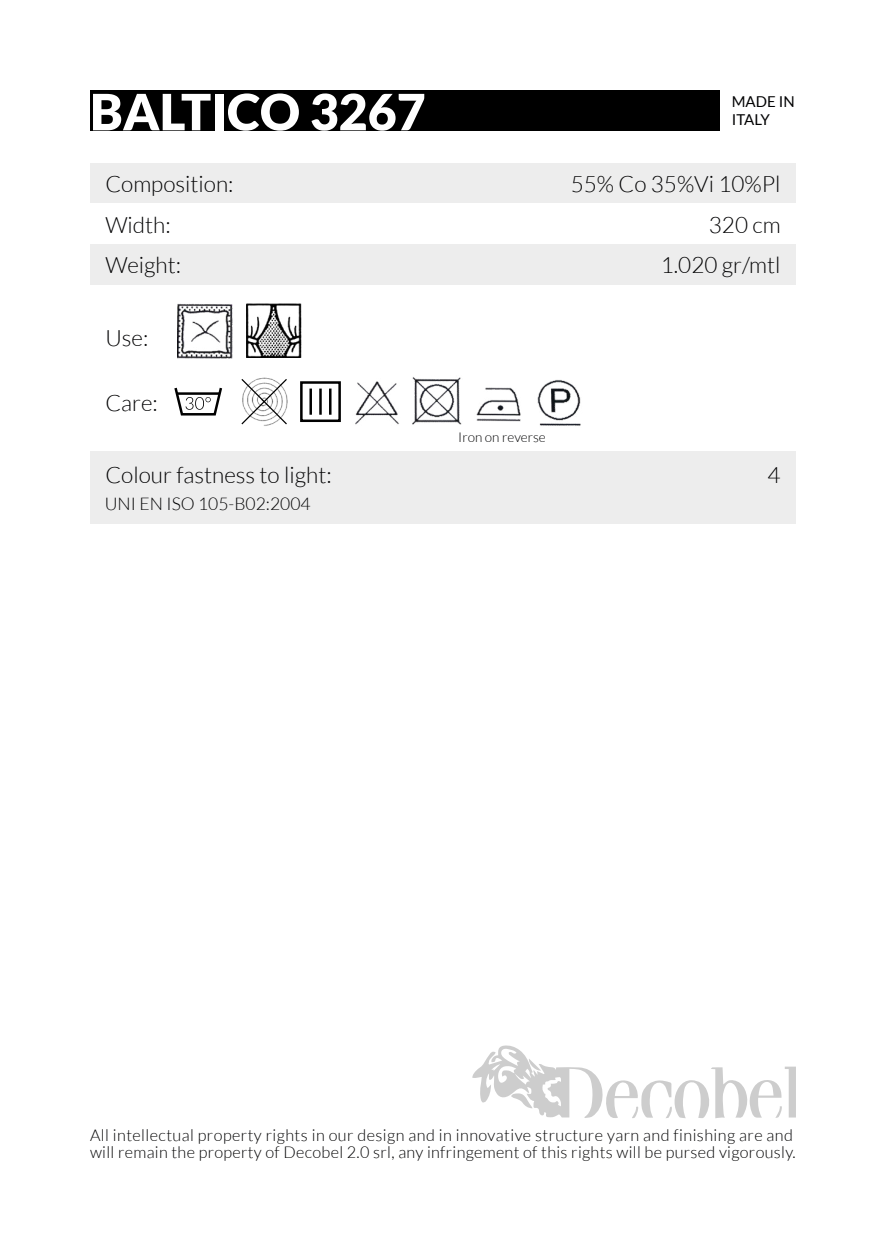
<style>
.page{position:relative;width:886px;height:1248px;background:#fff}
.page>*{position:absolute;margin:0;border:0;box-sizing:border-box;transform-origin:0 0}
.t1{font:900 50px "Lato";color:#fff}
.t2{font:300 22.5px "Lato";color:#020203}
.t3{font:300 17.5px "Lato";color:#020203}
.t4{font:300 16.25px/16.8px "Lato";letter-spacing:.02em;color:#020203}
.t5{font:15px/18px "Lato";color:#020203}
.t6{font:300 13.5px "Lato";color:#020203}
</style>
<div class="page">
<div style="left:90px;top:451px;width:706px;height:73px;background:#ededed"></div>
<div style="left:90px;top:163px;width:706px;height:40px;background:#ededed"></div>
<div style="left:90px;top:244px;width:706px;height:40px;background:#ededed"></div>
<div style="left:90px;top:90px;width:630px;height:40px;background:#000"></div>
<img style="left:177px;top:304px;width:55px;height:55px">
<svg style="left:472px;top:1045px;width:324px;height:73px"></svg>
<img style="left:246px;top:303px;width:56px;height:54px">
<img style="left:355px;top:381px;width:44px;height:44px">
<img style="left:412px;top:377px;width:50px;height:48px">
<img style="left:537px;top:380px;width:44px;height:46px">
<img style="left:476px;top:387px;width:45px;height:35px">
<svg style="left:174px;top:387px;width:49px;height:29px"></svg>
<hr style="left:319px;top:388px;width:3px;height:26px;background:#000">
<hr style="left:329px;top:388px;width:2px;height:26px;background:#000">
<hr style="left:309px;top:388px;width:3px;height:26px;background:#000">
<div style="left:300px;top:381px;width:41px;height:41px;border:2px solid #000"></div>
<svg style="left:241px;top:377px;width:47px;height:48px"></svg>
<h1 class="t1" style="left:90px;top:83px;width:337px">BALTICO 3267</h1>
<h2 class="t2" style="left:105px;top:172px;width:130px">Composition:</h2>
<p class="t5" style="left:732px;top:92px;width:64px">MADE IN<br>ITALY</p>
<h2 class="t2" style="left:571px;top:172px;width:211px">55% Co 35%Vi 10%Pl</h2>
<h2 class="t2" style="left:105px;top:212px;width:67px">Width:</h2>
<h2 class="t2" style="left:709px;top:212px;width:73px">320 cm</h2>
<h2 class="t2" style="left:105px;top:253px;width:77px">Weight:</h2>
<h2 class="t2" style="left:661px;top:253px;width:121px">1.020 gr/mtl</h2>
<h2 class="t2" style="left:105px;top:326px;width:44px">Use:</h2>
<h2 class="t2" style="left:105px;top:390px;width:54px">Care:</h2>
<h2 class="t2" style="left:105px;top:463px;width:228px">Colour fastness to light:</h2>
<p class="t3" style="left:105px;top:494px;width:207px">UNI EN ISO 105-B02:2004</p>
<p class="t6" style="left:458px;top:429px;width:89px">Iron on reverse</p>
<h2 class="t2" style="left:767px;top:463px;width:15px">4</h2>
<p class="t4" style="left:90px;top:1126px;width:707px">All intellectual property rights in our design and in innovative structure yarn and finishing are and will remain the property of Decobel 2.0 srl, any infringement of this rights will be pursed vigorously.</p>
</div>
